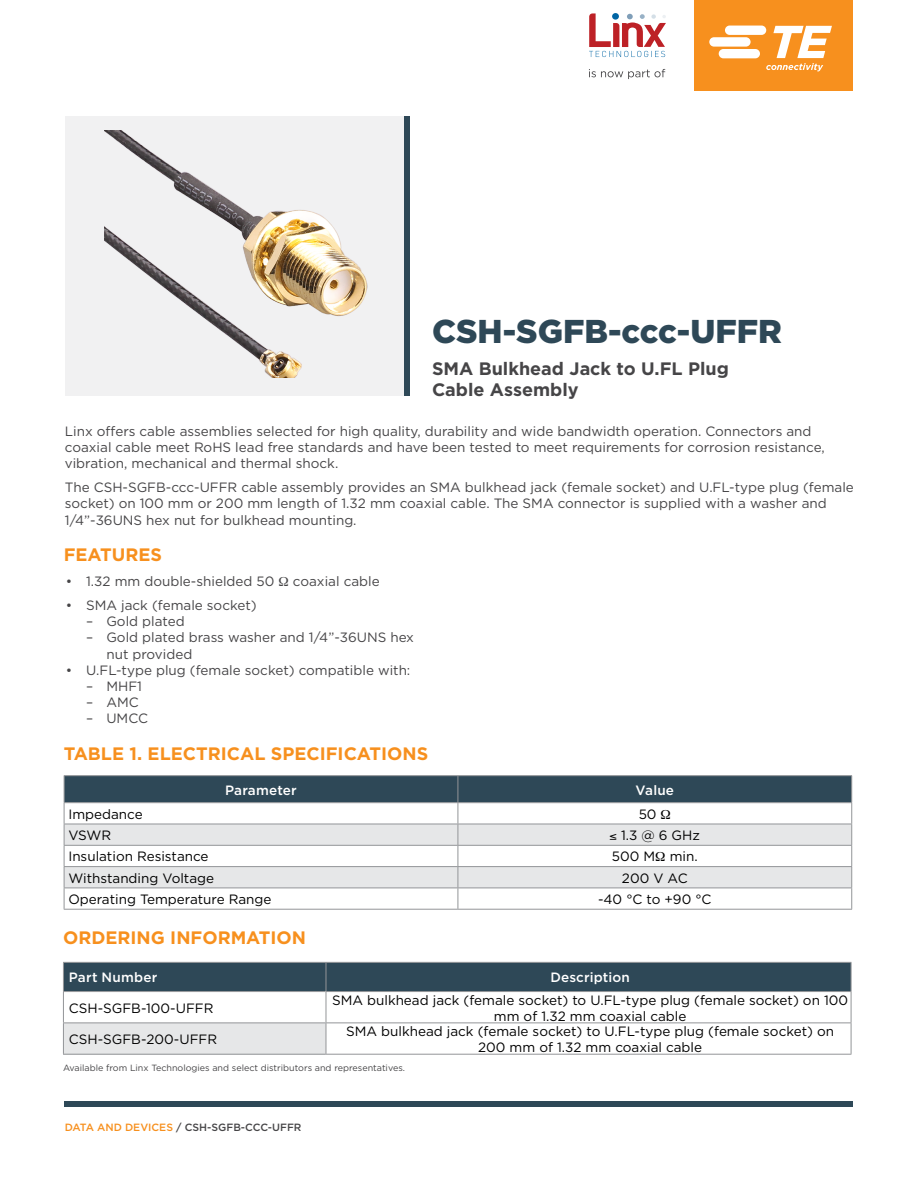
<style>
.page{position:relative;width:918px;height:1188px;background:#fff}
.page>*{position:absolute;margin:0;border:0;box-sizing:border-box;transform-origin:0 0}
.t1{font:900 33px "Gotham";color:#2e4857}
.t2{font:700 18px "Gotham";color:#f7901e}
.t3{font:700 18px/21.6px "Gotham";color:#464547}
.t4{font:13.5px/16.2px "Gotham";color:#464547}
.t5{font:13.5px/16.2px "Gotham";color:#000;text-align:center}
.t6{font:500 13.5px "Gotham";letter-spacing:.015em;color:#fff}
.t7{font:500 10.5px "Gotham";color:#464547}
.t8{font:9px "Gotham";color:#464547}
.s1{color:#f7901e}
</style>
<div class="page">
<div style="left:65px;top:1101px;width:788px;height:6px;background:#2e4857"></div>
<div style="left:66px;top:117px;width:344px;height:279px;background:#f1f1f2"></div>
<div style="left:404px;top:117px;width:6px;height:279px;background:#2e4857"></div>
<div style="left:694px;top:0;width:159px;height:91px;background:#f7901e"></div>
<svg style="left:709px;top:26px;width:123px;height:45px"></svg>
<svg style="left:589px;top:69px;width:76px;height:10px"></svg>
<svg style="left:589px;top:13px;width:77px;height:44px"></svg>
<div style="left:612px;top:13px;width:7px;height:7px;background:#0065a4;border-radius:50%"></div>
<img style="left:105px;top:130px;width:263px;height:248px">
<hr style="left:64px;top:775px;width:394px;height:1px;background:#939598">
<hr style="left:458px;top:775px;width:394px;height:1px;background:#939598">
<hr style="left:64px;top:909px;width:394px;height:1px;background:#939598">
<hr style="left:458px;top:909px;width:394px;height:1px;background:#939598">
<div style="left:63px;top:1023px;width:263px;height:31px;background:#e6e7e8"></div>
<hr style="left:63px;top:992px;width:1px;height:31px;background:#939598">
<hr style="left:63px;top:1023px;width:263px;height:1px;background:#939598">
<hr style="left:63px;top:1023px;width:1px;height:31px;background:#939598">
<hr style="left:63px;top:1054px;width:263px;height:1px;background:#939598">
<div style="left:63px;top:962px;width:789px;height:30px;background:#2e4857"></div>
<hr style="left:326px;top:991px;width:525px;height:1px;background:#939598">
<hr style="left:326px;top:992px;width:1px;height:31px;background:#939598">
<hr style="left:851px;top:992px;width:1px;height:31px;background:#939598">
<hr style="left:326px;top:1023px;width:525px;height:1px;background:#939598">
<hr style="left:326px;top:1023px;width:1px;height:31px;background:#939598">
<hr style="left:851px;top:1023px;width:1px;height:31px;background:#939598">
<hr style="left:326px;top:1054px;width:525px;height:1px;background:#939598">
<svg style="left:64px;top:776px;width:788px;height:133px"></svg>
<h1 class="t1" style="left:432px;top:308px;width:351px">CSH-SGFB-ccc-UFFR</h1>
<h2 class="t3" style="left:432px;top:357px;width:298px">SMA Bulkhead Jack to U.FL Plug<br>Cable Assembly</h2>
<p class="t4" style="left:65px;top:423px;width:762px">Linx offers cable assemblies selected for high quality, durability and wide bandwidth operation. Connectors and coaxial cable meet RoHS lead free standards and have been tested to meet requirements for corrosion resistance, vibration, mechanical and thermal shock.</p>
<p class="t4" style="left:65px;top:479px;width:791px">The CSH-SGFB-ccc-UFFR cable assembly provides an SMA bulkhead jack (female socket) and U.FL-type plug (female socket) on 100 mm or 200 mm length of 1.32 mm coaxial cable. The SMA connector is supplied with a washer and<br>1/4”-36UNS hex nut for bulkhead mounting.</p>
<h2 class="t2" style="left:64px;top:543px;width:100px">FEATURES</h2>
<p class="t4" style="left:66px;top:573px;width:210px">• 1.32 mm double-shielded 50</p>
<p class="t4" style="left:293px;top:573px;width:88px">coaxial cable</p>
<p class="t4" style="left:66px;top:597px;width:192px">• SMA jack (female socket)</p>
<p class="t4" style="left:86px;top:613px;width:100px">– Gold plated</p>
<p class="t4" style="left:106px;top:629px;width:309px;text-indent:-20px">– Gold plated brass washer and 1/4”-36UNS hex nut provided</p>
<p class="t4" style="left:66px;top:662px;width:346px">• U.FL-type plug (female socket) compatible with:</p>
<p class="t4" style="left:86px;top:678px;width:57px">– MHF1</p>
<p class="t4" style="left:86px;top:694px;width:54px">– AMC</p>
<p class="t4" style="left:86px;top:710px;width:63px">– UMCC</p>
<h2 class="t2" style="left:64px;top:742px;width:366px">TABLE 1. ELECTRICAL SPECIFICATIONS</h2>
<p class="t6" style="left:225px;top:781px;width:73px">Parameter</p>
<p class="t6" style="left:636px;top:781px;width:40px">Value</p>
<p class="t5" style="left:68px;top:806px;width:76px">Impedance</p>
<p class="t5" style="left:639px;top:806px;width:19px">50</p>
<p class="t5" style="left:68px;top:827px;width:44px">VSWR</p>
<p class="t5" style="left:610px;top:827px;width:92px">≤ 1.3 @ 6 GHz</p>
<p class="t5" style="left:68px;top:848px;width:142px">Insulation Resistance</p>
<p class="t5" style="left:612px;top:848px;width:87px">500 M min.</p>
<p class="t5" style="left:68px;top:869px;width:147px">Withstanding Voltage</p>
<p class="t5" style="left:622px;top:869px;width:67px">200 V AC</p>
<p class="t5" style="left:68px;top:891px;width:205px">Operating Temperature Range</p>
<p class="t5" style="left:598px;top:891px;width:115px">-40 °C to +90 °C</p>
<h2 class="t2" style="left:63px;top:926px;width:245px">ORDERING INFORMATION</h2>
<p class="t6" style="left:69px;top:969px;width:90px">Part Number</p>
<p class="t6" style="left:550px;top:969px;width:81px">Description</p>
<p class="t5" style="left:69px;top:999px;width:146px">CSH-SGFB-100-UFFR</p>
<p class="t5" style="left:332px;top:991px;width:518px">SMA bulkhead jack (female socket) to U.FL-type plug (female socket) on 100 mm of 1.32 mm coaxial cable</p>
<p class="t5" style="left:69px;top:1031px;width:150px">CSH-SGFB-200-UFFR</p>
<p class="t5" style="left:346px;top:1023px;width:489px">SMA bulkhead jack (female socket) to U.FL-type plug (female socket) on<br>200 mm of 1.32 mm coaxial cable</p>
<p class="t8" style="left:63px;top:1062px;width:343px">Available from Linx Technologies and select distributors and representatives.</p>
<p class="t7" style="left:65px;top:1120px;width:238px"><span class="s1">DATA AND DEVICES</span> / CSH-SGFB-CCC-UFFR</p>
</div>
